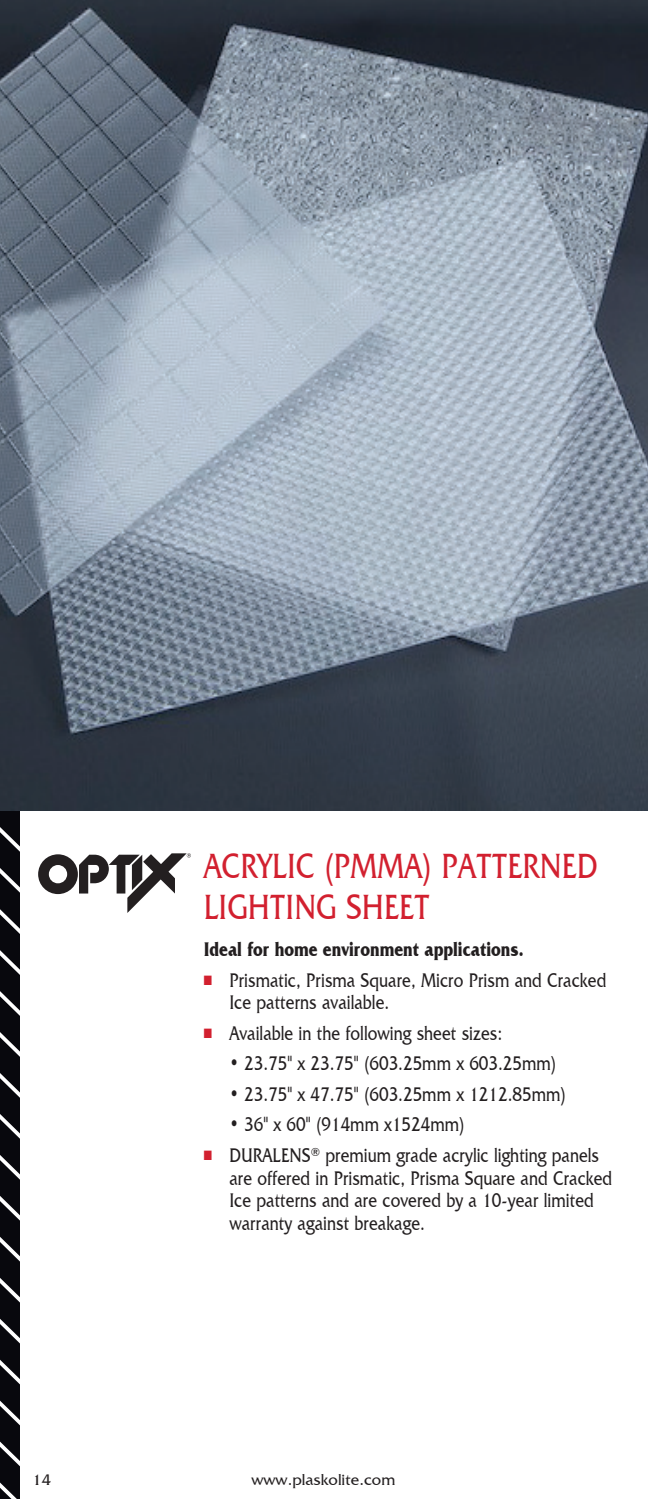
<style>
.page{position:relative;width:648px;height:1499px;background:#fff}
.page>*{position:absolute;margin:0;border:0;box-sizing:border-box;transform-origin:0 0}
.t1{font:36px/40.5px "Friz Quadrata IT Cby BT";color:#d2202f;scale:.8 1}
.t2{font:20.25px/22.5px "Friz Quadrata IT Cby BT";color:#231f20;scale:.8 1}
.t3{font:700 20.25px "Friz Quadrata IT Cby BT";color:#231f20;scale:.8 1}
.t4{font:15.75px "Friz Quadrata IT Cby BT";color:#231f20}
.s1{color:#d2202f}
</style>
<div class="page">
<svg style="left:0;top:810px;width:20px;height:688px;background:#27272b"></svg>
<svg style="left:38px;top:853px;width:153px;height:60px"></svg>
<img style="left:0;top:0;width:648px;height:810px">
<p class="t1" style="left:204px;top:845px;width:494px">ACRYLIC (PMMA) PATTERNED<br>LIGHTING SHEET</p>
<p class="t3" style="left:204px;top:936px;width:401px">Ideal for home environment applications.</p>
<p class="t2" style="left:229px;top:968px;width:473px;text-indent:-26px"><span class="s1">■</span> Prismatic, Prisma Square, Micro Prism and Cracked<br>Ice patterns available.</p>
<p class="t2" style="left:204px;top:1021px;width:375px"><span class="s1">■</span> Available in the following sheet sizes:</p>
<p class="t2" style="left:229px;top:1052px;width:410px">• 23.75" x 23.75" (603.25mm x 603.25mm)</p>
<p class="t2" style="left:229px;top:1082px;width:422px">• 23.75" x 47.75" (603.25mm x 1212.85mm)</p>
<p class="t2" style="left:229px;top:1113px;width:296px">• 36" x 60" (914mm x1524mm)</p>
<p class="t2" style="left:229px;top:1143px;width:480px;text-indent:-26px"><span class="s1">■</span> DURALENS<sup>®</sup> premium grade acrylic lighting panels are offered in Prismatic, Prisma Square and Cracked Ice patterns and are covered by a 10-year limited warranty against breakage.</p>
<p class="t4" style="left:33px;top:1469px;width:20px">14</p>
<p class="t4" style="left:251px;top:1469px;width:145px">www.plaskolite.com</p>
</div>
